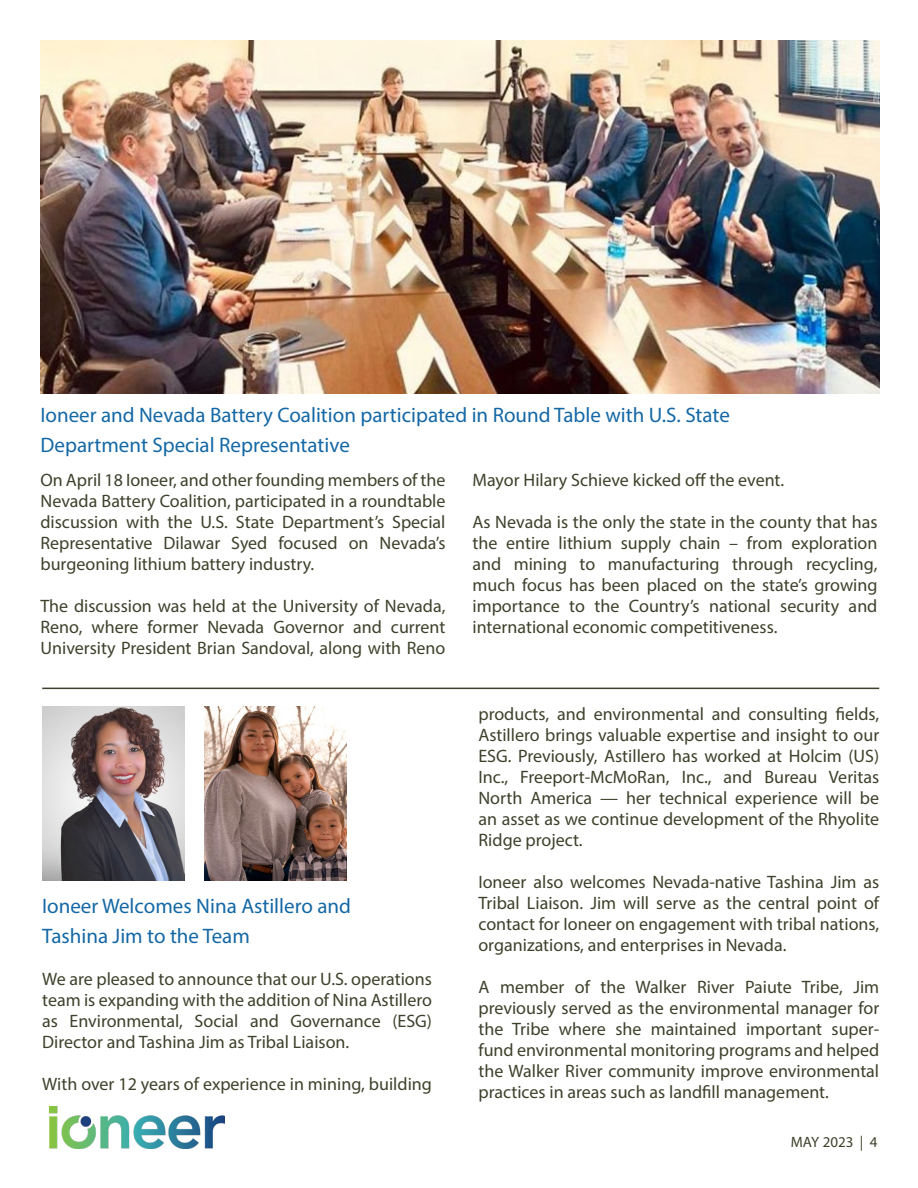
<style>
.page{position:relative;width:918px;height:1188px;background:#fff}
.page>*{position:absolute;margin:0;border:0;box-sizing:border-box;transform-origin:0 0}
.t1{font:21px/30px "Myriad Pro";color:#1468a5}
.t2{font:18px/21px "Myriad Pro";color:#3e412b;text-align:justify}
.t3{font:15px "Myriad Pro";color:#3e412b}
</style>
<div class="page">
<img style="left:50px;top:1107px;width:175px;height:42px">
<img style="left:40px;top:40px;width:839px;height:353px">
<hr style="left:42px;top:688px;width:837px;height:1px;background:#3e412b">
<img style="left:204px;top:706px;width:143px;height:174px">
<img style="left:42px;top:706px;width:143px;height:174px">
<p class="t1" style="left:40px;top:400px;width:691px">Ioneer and Nevada Battery Coalition participated in Round Table with U.S. State<br>Department Special Representative</p>
<p class="t2" style="left:40px;top:469px;width:407px">On April 18 Ioneer, and other founding members of the Nevada Battery Coalition, participated in a roundtable discussion with the U.S. State Department’s Special Representative Dilawar Syed focused on Nevada’s burgeoning lithium battery industry.</p>
<p class="t2" style="left:40px;top:595px;width:407px">The discussion was held at the University of Nevada, Reno, where former Nevada Governor and current University President Brian Sandoval, along with Reno</p>
<p class="t1" style="left:42px;top:891px;width:310px">Ioneer Welcomes Nina Astillero and<br>Tashina Jim to the Team</p>
<p class="t2" style="left:42px;top:968px;width:391px">We are pleased to announce that our U.S. operations team is expanding with the addition of Nina Astillero as Environmental, Social and Governance (ESG)<br>Director and Tashina Jim as Tribal Liaison.</p>
<p class="t2" style="left:42px;top:1073px;width:391px">With over 12 years of experience in mining, building</p>
<p class="t2" style="left:472px;top:469px;width:313px">Mayor Hilary Schieve kicked off the event.</p>
<p class="t2" style="left:472px;top:511px;width:407px">As Nevada is the only the state in the county that has the entire lithium supply chain – from exploration and mining to manufacturing through recycling, much focus has been placed on the state’s growing importance to the Country’s national security and international economic competitiveness.</p>
<p class="t2" style="left:478px;top:703px;width:402px">products, and environmental and consulting fields, Astillero brings valuable expertise and insight to our ESG. Previously, Astillero has worked at Holcim (US)<br>Inc., Freeport-McMoRan, Inc., and Bureau Veritas North America — her technical experience will be an asset as we continue development of the Rhyolite Ridge project.</p>
<p class="t2" style="left:478px;top:871px;width:402px">Ioneer also welcomes Nevada-native Tashina Jim as Tribal Liaison. Jim will serve as the central point of contact for Ioneer on engagement with tribal nations, organizations, and enterprises in Nevada.</p>
<p class="t2" style="left:478px;top:976px;width:402px">A member of the Walker River Paiute Tribe, Jim previously served as the environmental manager for the Tribe where she maintained important super&shy;fund environmental monitoring programs and helped the Walker River community improve environmental practices in areas such as landfill management.</p>
<p class="t3" style="left:791px;top:1133px;width:88px">MAY 2023 | 4</p>
</div>
